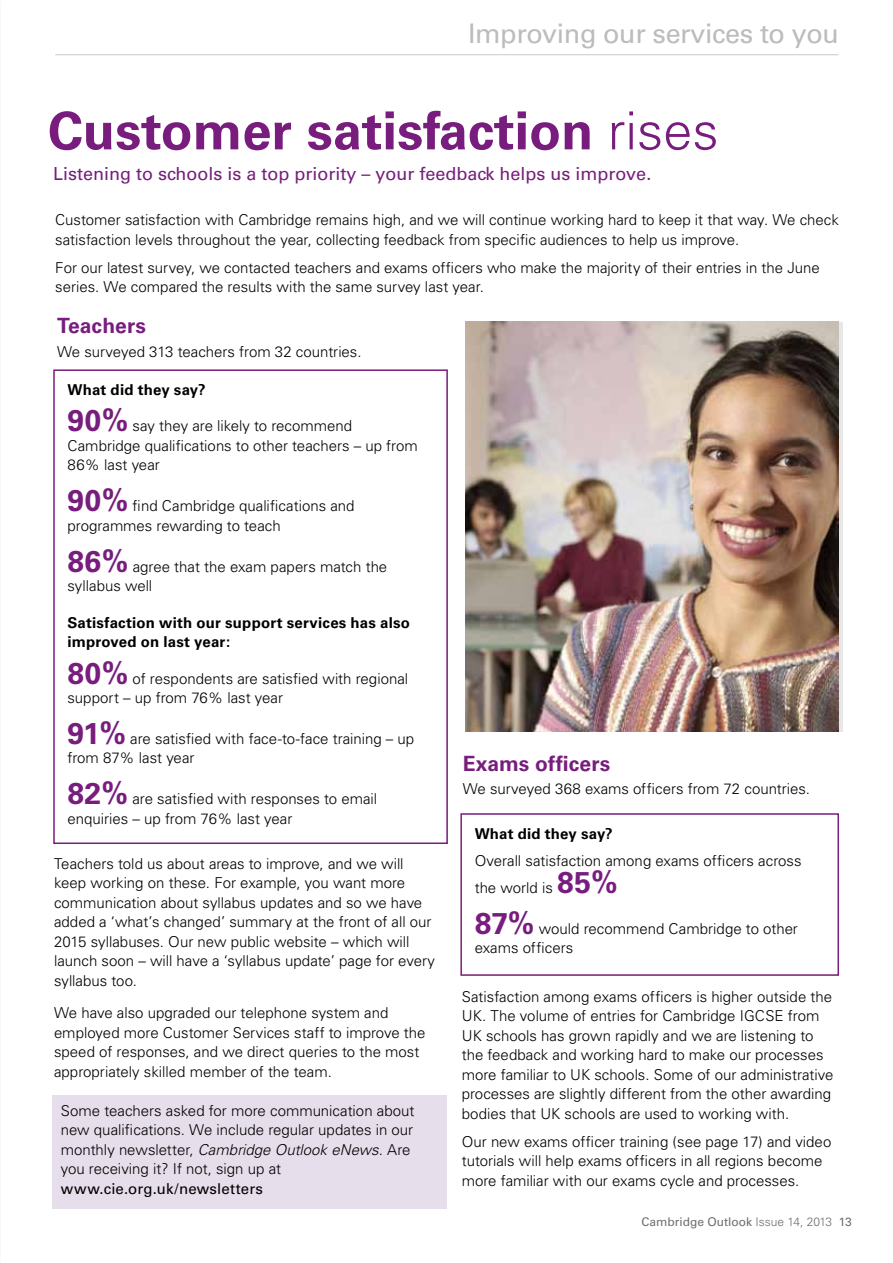
<style>
.page{position:relative;width:893px;height:1263px;background:#fff}
.page>*{position:absolute;margin:0;border:0;box-sizing:border-box;transform-origin:0 0}
.t1{font:700 52.5px "Univers";color:#781d7d}
.t2{font:27px "Univers";letter-spacing:-.015em;color:#babcbe}
.t3{font:700 21px "Univers";letter-spacing:.005em;color:#781d7d}
.t4{font:18px "Univers";color:#781d7d}
.t5{font:300 15px/19.5px "Univers";color:#000}
.t6{font:700 15px/19.5px "Univers";letter-spacing:.015em;color:#000}
.t7{font:15px "Univers";letter-spacing:.01em;color:#000}
.t8{font:12px "Univers";color:#6d6e71}
.s1{font-weight:300}
.s2{font-weight:700;font-size:30px;color:#781d7d}
.s3{font-style:italic}
</style>
<div class="page">
<hr style="left:55px;top:54px;width:783px;height:1px;background:#c7c9cb">
<div style="left:53px;top:369px;width:395px;height:475px;border:2px solid #781d7d"></div>
<div style="left:460px;top:813px;width:379px;height:163px;border:2px solid #781d7d"></div>
<img style="left:465px;top:322px;width:373px;height:409px">
<div style="left:52px;top:1095px;width:394px;height:114px;background:#e7deeb"></div>
<h2 class="t2" style="left:468px;top:18px;width:372px">Improving our services to you</h2>
<h1 class="t1" style="left:48px;top:100px;width:672px">Customer satisfaction <span class="s1">rises</span></h1>
<p class="t4" style="left:53px;top:163px;width:600px">Listening to schools is a top priority – your feedback helps us improve.</p>
<p class="t5" style="left:55px;top:210px;width:785px">Customer satisfaction with Cambridge remains high, and we will continue working hard to keep it that way. We check satisfaction levels throughout the year, collecting feedback from specific audiences to help us improve.</p>
<p class="t5" style="left:55px;top:258px;width:766px">For our latest survey, we contacted teachers and exams officers who make the majority of their entries in the June series. We compared the results with the same survey last year.</p>
<h3 class="t3" style="left:57px;top:313px;width:91px">Teachers</h3>
<p class="t5" style="left:57px;top:341px;width:306px">We surveyed 313 teachers from 32 countries.</p>
<p class="t6" style="left:68px;top:380px;width:140px">What did they say?</p>
<p class="t5" style="left:67px;top:416px;width:352px"><span class="s2">90%</span> say they are likely to recommend<br>Cambridge qualifications to other teachers – up from<br>86% last year</p>
<p class="t5" style="left:67px;top:496px;width:288px"><span class="s2">90%</span> find Cambridge qualifications and programmes rewarding to teach</p>
<p class="t5" style="left:68px;top:556px;width:321px"><span class="s2">86%</span> agree that the exam papers match the syllabus well</p>
<p class="t6" style="left:68px;top:613px;width:344px">Satisfaction with our support services has also improved on last year:</p>
<p class="t5" style="left:68px;top:668px;width:342px"><span class="s2">80%</span> of respondents are satisfied with regional support – up from 76% last year</p>
<p class="t5" style="left:68px;top:729px;width:348px"><span class="s2">91%</span> are satisfied with face-to-face training – up from 87% last year</p>
<p class="t5" style="left:68px;top:789px;width:311px"><span class="s2">82%</span> are satisfied with responses to email enquiries – up from 76% last year</p>
<p class="t5" style="left:54px;top:854px;width:383px">Teachers told us about areas to improve, and we will keep working on these. For example, you want more communication about syllabus updates and so we have added a ‘what’s changed’ summary at the front of all our 2015 syllabuses. Our new public website – which will launch soon – will have a ‘syllabus update’ page for every syllabus too.</p>
<p class="t5" style="left:54px;top:1003px;width:373px">We have also upgraded our telephone system and employed more Customer Services staff to improve the speed of responses, and we direct queries to the most appropriately skilled member of the team.</p>
<p class="t5" style="left:61px;top:1100px;width:355px">Some teachers asked for more communication about new qualifications. We include regular updates in our monthly newsletter, <span class="s3">Cambridge Outlook eNews</span>. Are you receiving it? If not, sign up at</p>
<p class="t7" style="left:61px;top:1179px;width:204px">www.cie.org.uk/newsletters</p>
<h3 class="t3" style="left:463px;top:751px;width:149px">Exams officers</h3>
<p class="t5" style="left:463px;top:779px;width:349px">We surveyed 368 exams officers from 72 countries.</p>
<p class="t6" style="left:475px;top:824px;width:140px">What did they say?</p>
<p class="t5" style="left:475px;top:847px;width:328px;line-height:27px">Overall satisfaction among exams officers across the world is <span class="s2">85%</span></p>
<p class="t5" style="left:475px;top:918px;width:325px"><span class="s2">87%</span> would recommend Cambridge to other exams officers</p>
<p class="t5" style="left:462px;top:987px;width:373px">Satisfaction among exams officers is higher outside the UK. The volume of entries for Cambridge IGCSE from UK schools has grown rapidly and we are listening to the feedback and working hard to make our processes more familiar to UK schools. Some of our administrative processes are slightly different from the other awarding bodies that UK schools are used to working with.</p>
<p class="t5" style="left:462px;top:1132px;width:371px">Our new exams officer training (see page 17) and video tutorials will help exams officers in all regions become more familiar with our exams cycle and processes.</p>
<p class="t8" style="left:641px;top:1214px;width:212px">Cambridge Outlook <span class="s1">Issue 14, 2013</span> 13</p>
</div>
